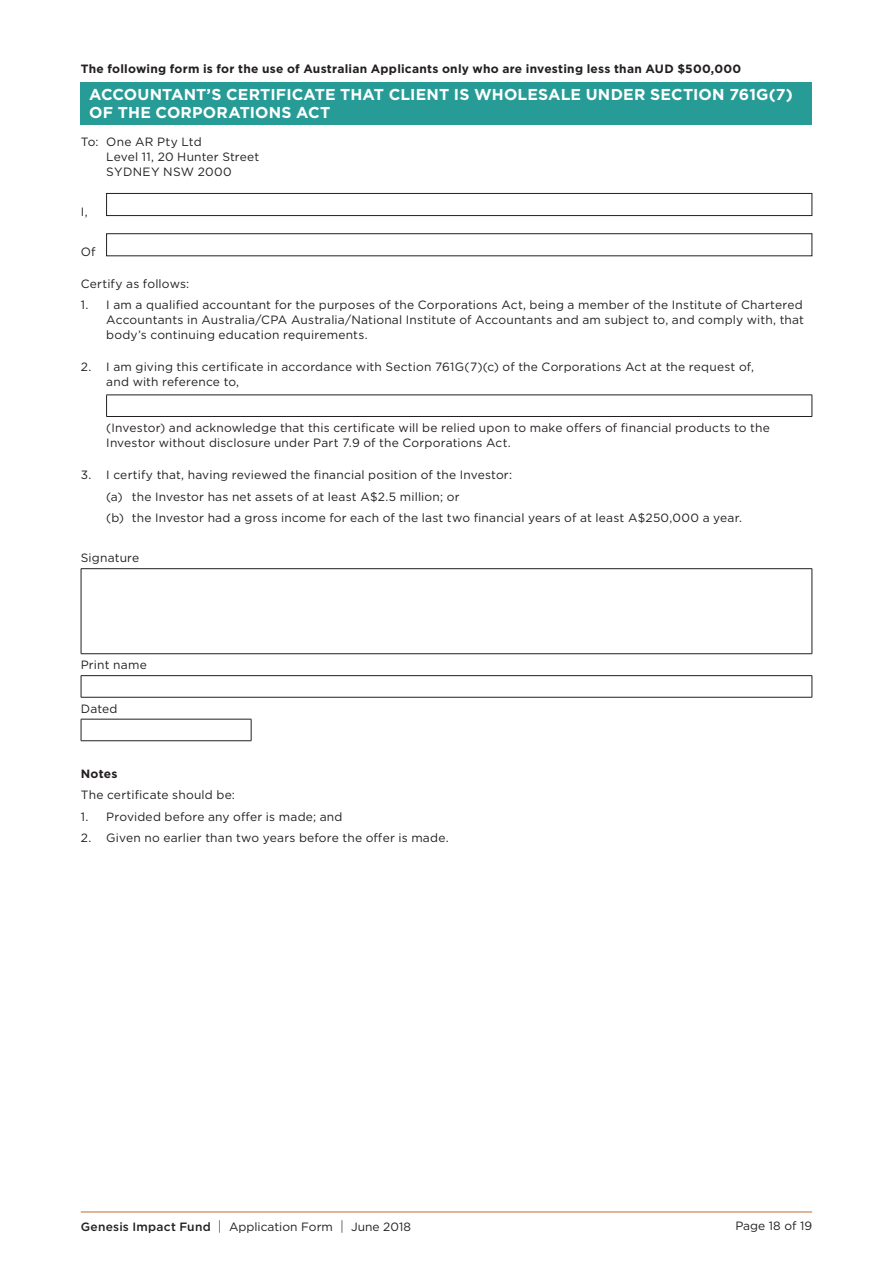
<style>
.page{position:relative;width:893px;height:1263px;background:#fff}
.page>*{position:absolute;margin:0;border:0;box-sizing:border-box;transform-origin:0 0}
.t1{font:700 15.75px/18px "Gotham";letter-spacing:.005em;color:#fff}
.t2{font:12px/15px "Gotham";letter-spacing:.015em;color:#231f20}
.t3{font:700 12px "Gotham";letter-spacing:.02em;color:#231f20}
.s1{font-weight:500}
.s2{font-weight:300;font-size:13.5px}
</style>
<div class="page">
<hr style="left:81px;top:1211px;width:731px;height:1px;background:#c26930">
<div style="left:81px;top:82px;width:731px;height:42px;background:#279c97"></div>
<div style="left:106px;top:193px;width:706px;height:23px;border:1px solid #231f20"></div>
<div style="left:106px;top:233px;width:706px;height:23px;border:1px solid #231f20"></div>
<hr style="left:106px;top:395px;width:706px;height:1px;background:#231f20">
<svg style="left:106px;top:395px;width:1px;height:21px"></svg>
<svg style="left:812px;top:395px;width:1px;height:21px"></svg>
<hr style="left:106px;top:416px;width:706px;height:1px;background:#231f20">
<hr style="left:81px;top:568px;width:731px;height:1px;background:#231f20">
<hr style="left:81px;top:569px;width:1px;height:84px;background:#231f20">
<hr style="left:812px;top:569px;width:1px;height:84px;background:#231f20">
<hr style="left:81px;top:653px;width:731px;height:1px;background:#231f20">
<hr style="left:81px;top:675px;width:731px;height:1px;background:#231f20">
<svg style="left:81px;top:676px;width:1px;height:21px"></svg>
<svg style="left:812px;top:676px;width:1px;height:21px"></svg>
<hr style="left:81px;top:697px;width:731px;height:1px;background:#231f20">
<hr style="left:81px;top:719px;width:170px;height:1px;background:#231f20">
<svg style="left:81px;top:719px;width:1px;height:21px"></svg>
<svg style="left:251px;top:719px;width:1px;height:21px"></svg>
<hr style="left:81px;top:740px;width:170px;height:1px;background:#231f20">
<p class="t3" style="left:81px;top:61px;width:662px">The following form is for the use of Australian Applicants only who are investing less than AUD $500,000</p>
<h1 class="t1" style="left:89px;top:85px;width:705px">ACCOUNTANT’S CERTIFICATE THAT CLIENT IS WHOLESALE UNDER SECTION 761G(7)<br>OF THE CORPORATIONS ACT</h1>
<p class="t2" style="left:106px;top:134px;width:154px;text-indent:-26px">To: One AR Pty Ltd<br>Level 11, 20 Hunter Street<br>SYDNEY NSW 2000</p>
<p class="t2" style="left:81px;top:204px;width:8px">I,</p>
<p class="t2" style="left:81px;top:244px;width:16px">Of</p>
<p class="t2" style="left:81px;top:276px;width:110px">Certify as follows:</p>
<p class="t2" style="left:106px;top:297px;width:699px;text-indent:-26px">1. I am a qualified accountant for the purposes of the Corporations Act, being a member of the Institute of Chartered<br>Accountants in Australia/CPA Australia/National Institute of Accountants and am subject to, and comply with, that body’s continuing education requirements.</p>
<p class="t2" style="left:106px;top:359px;width:649px;text-indent:-26px">2. I am giving this certificate in accordance with Section 761G(7)(c) of the Corporations Act at the request of, and with reference to,</p>
<p class="t2" style="left:106px;top:420px;width:665px">(Investor) and acknowledge that this certificate will be relied upon to make offers of financial products to the<br>Investor without disclosure under Part 7.9 of the Corporations Act.</p>
<p class="t2" style="left:106px;top:464px;width:637px;line-height:21.5px;text-indent:-26px">3. I certify that, having reviewed the financial position of the Investor:<br>(a) the Investor has net assets of at least A$2.5 million; or<br>(b) the Investor had a gross income for each of the last two financial years of at least A$250,000 a year.</p>
<p class="t2" style="left:81px;top:550px;width:60px">Signature</p>
<p class="t2" style="left:81px;top:657px;width:67px">Print name</p>
<p class="t2" style="left:81px;top:701px;width:38px">Dated</p>
<p class="t3" style="left:81px;top:765px;width:38px">Notes</p>
<p class="t2" style="left:81px;top:787px;width:156px">The certificate should be:</p>
<p class="t2" style="left:81px;top:808px;width:263px">1. Provided before any offer is made; and</p>
<p class="t2" style="left:81px;top:830px;width:369px">2. Given no earlier than two years before the offer is made.</p>
<p class="t2" style="left:81px;top:1219px;width:332px"><span class="s1">Genesis Impact Fund</span> <span class="s2">|</span> Application Form <span class="s2">|</span> June 2018</p>
<p class="t2" style="left:735px;top:1218px;width:78px">Page 18 of 19</p>
</div>
